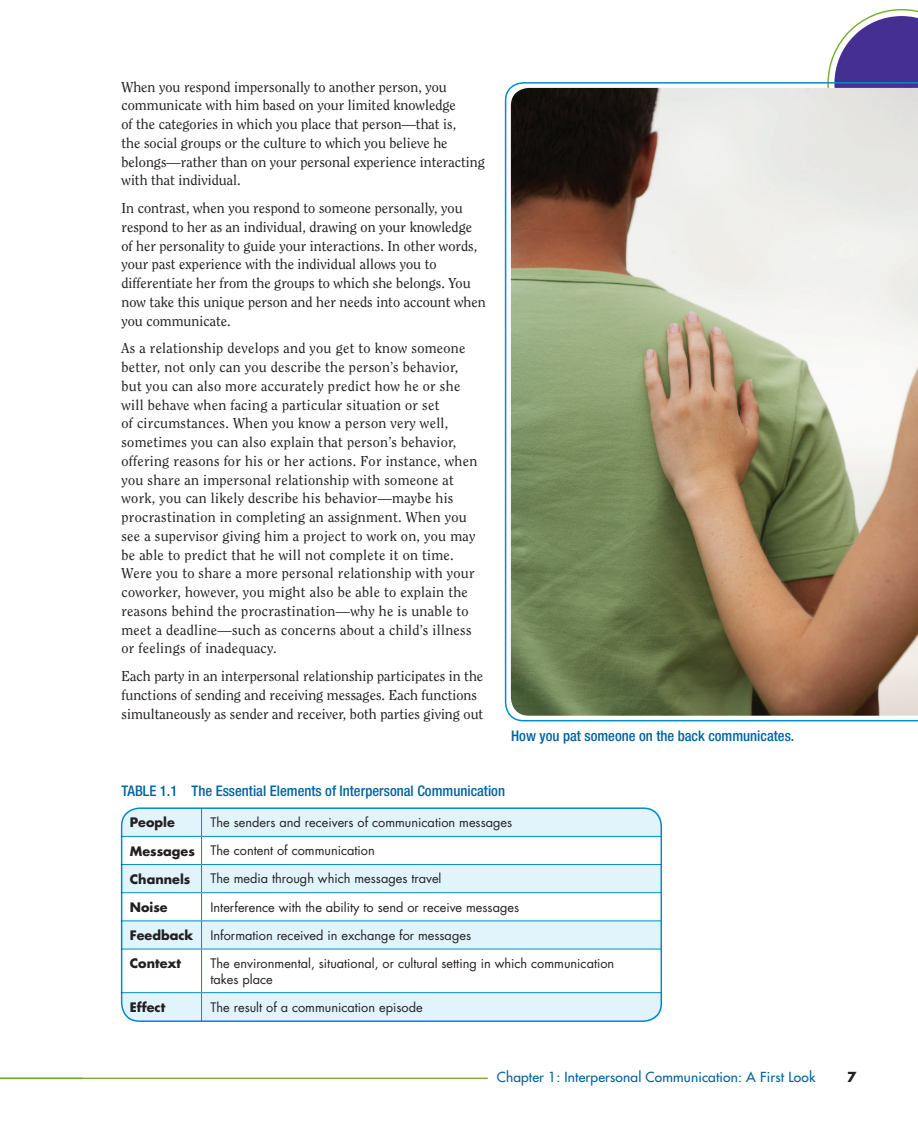
<style>
.page{position:relative;width:918px;height:1134px;background:#fff}
.page>*{position:absolute;margin:0;border:0;box-sizing:border-box;transform-origin:0 0}
.t1{font:500 condensed 14.7px "Helvetica Neue";color:#00639e}
.t2{font:14.25px/18.8px "Clearface Std";letter-spacing:.02em;color:#231f20}
.t3{font:14.25px/18.8px "Clearface Std";color:#231f20}
.t4{font:13.5px "Futura";letter-spacing:.01em;color:#00639e}
.t5{font:700 13.5px "Futura";color:#231f20}
.t6{font:12.75px/15.8px "Futura";color:#231f20}
.t7{font:700 12.75px "Futura";color:#231f20}
.s1{font-weight:700}
</style>
<div class="page">
<hr style="left:0;top:1078px;width:488px;height:1px;background:#79ad36">
<svg style="left:827px;top:9px;width:91px;height:73px"></svg>
<svg style="left:505px;top:82px;width:413px;height:639px"></svg>
<img style="left:511px;top:88px;width:407px;height:628px">
<svg style="left:121px;top:808px;width:541px;height:141px"></svg>
<hr style="left:121px;top:949px;width:81px;height:1px;background:#008dcb">
<hr style="left:202px;top:949px;width:459px;height:1px;background:#008dcb">
<hr style="left:201px;top:949px;width:1px;height:43px;background:#008dcb">
<hr style="left:121px;top:992px;width:81px;height:1px;background:#008dcb">
<hr style="left:202px;top:992px;width:459px;height:1px;background:#008dcb">
<div style="left:122px;top:993px;width:540px;height:29px;background:#e1f4fc"></div>
<div style="left:121px;top:807px;width:541px;height:215px;border:2px solid #008dcb;border-radius:18px"></div>
<p class="t3" style="left:122px;top:77px;width:365px">When you respond impersonally to another person, you communicate with him based on your limited knowledge<br>of the categories in which you place that person—that is,<br>the social groups or the culture to which you believe he belongs—rather than on your personal experience interacting with that individual.</p>
<p class="t3" style="left:122px;top:199px;width:366px">In contrast, when you respond to someone personally, you respond to her as an individual, drawing on your knowledge of her personality to guide your interactions. In other words, your past experience with the individual allows you to differentiate her from the groups to which she belongs. You now take this unique person and her needs into account when you communicate.</p>
<p class="t2" style="left:122px;top:339px;width:357px">As a relationship develops and you get to know someone better, not only can you describe the person’s behavior, but you can also more accurately predict how he or she will behave when facing a particular situation or set<br>of circumstances. When you know a person very well, sometimes you can also explain that person’s behavior, offering reasons for his or her actions. For instance, when you share an impersonal relationship with someone at work, you can likely describe his behavior—maybe his procrastination in completing an assignment. When you see a supervisor giving him a project to work on, you may be able to predict that he will not complete it on time.<br>Were you to share a more personal relationship with your coworker, however, you might also be able to explain the reasons behind the procrastination—why he is unable to meet a deadline—such as concerns about a child’s illness or feelings of inadequacy.</p>
<p class="t3" style="left:122px;top:667px;width:363px">Each party in an interpersonal relationship participates in the functions of sending and receiving messages. Each functions simultaneously as sender and receiver, both parties giving out</p>
<p class="t1" style="left:511px;top:727px;width:285px">How you pat someone on the back communicates.</p>
<p class="t1" style="left:122px;top:782px;width:385px">TABLE 1.1 The Essential Elements of Interpersonal Communication</p>
<p class="t7" style="left:130px;top:814px;width:46px">People</p>
<p class="t6" style="left:211px;top:814px;width:303px">The senders and receivers of communication messages</p>
<p class="t6" style="left:130px;top:843px;width:246px"><span class="s1">Messages</span> The content of communication</p>
<p class="t7" style="left:130px;top:870px;width:62px">Channels</p>
<p class="t6" style="left:211px;top:871px;width:233px">The media through which messages travel</p>
<p class="t7" style="left:130px;top:899px;width:39px">Noise</p>
<p class="t6" style="left:211px;top:899px;width:310px">Interference with the ability to send or receive messages</p>
<p class="t7" style="left:130px;top:927px;width:65px">Feedback</p>
<p class="t6" style="left:211px;top:927px;width:262px">Information received in exchange for messages</p>
<p class="t7" style="left:130px;top:955px;width:53px">Context</p>
<p class="t6" style="left:211px;top:956px;width:405px">The environmental, situational, or cultural setting in which communication takes place</p>
<p class="t7" style="left:130px;top:999px;width:37px">Effect</p>
<p class="t6" style="left:211px;top:999px;width:214px">The result of a communication episode</p>
<p class="t4" style="left:497px;top:1069px;width:320px">Chapter 1: Interpersonal Communication: A First Look</p>
<p class="t5" style="left:847px;top:1068px;width:11px">7</p>
</div>
